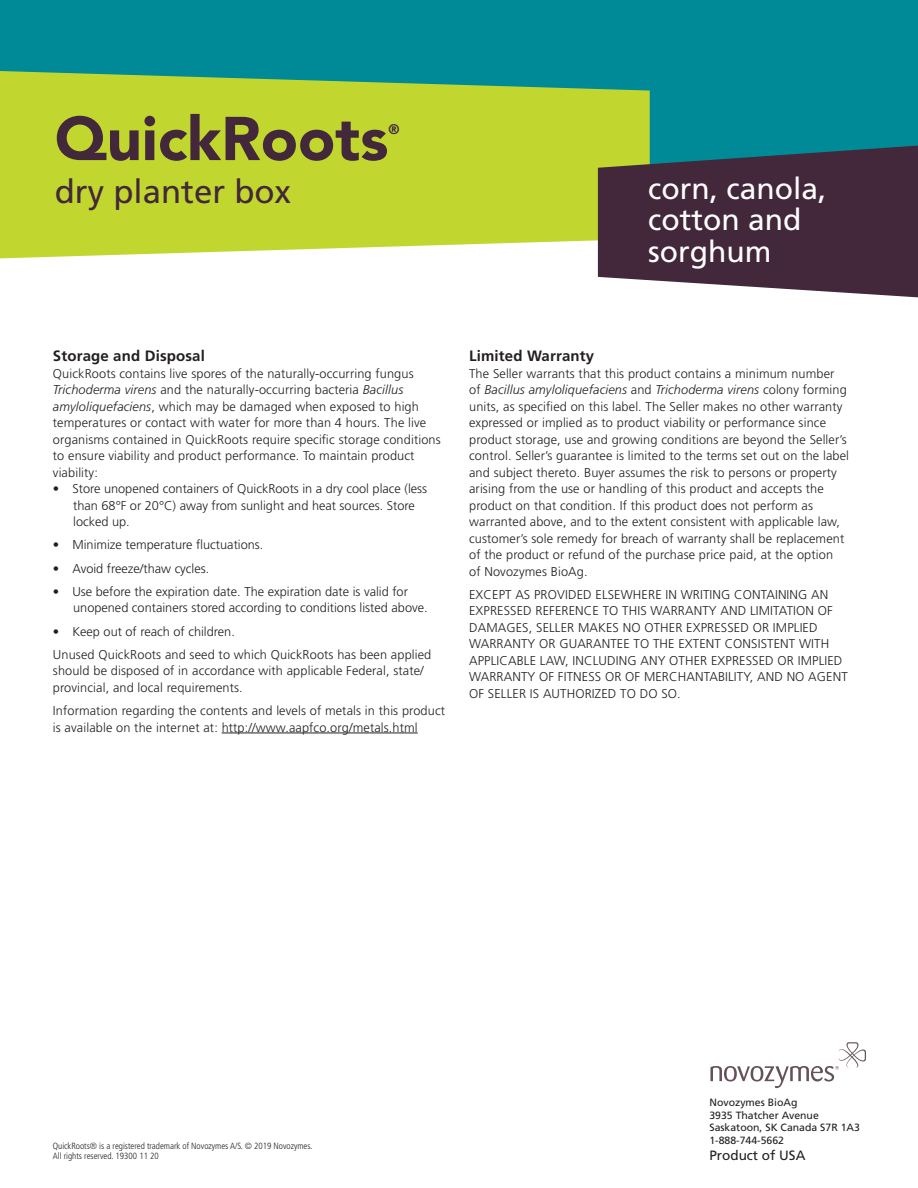
<style>
.page{position:relative;width:918px;height:1188px;background:#fff}
.page>*{position:absolute;margin:0;border:0;box-sizing:border-box;transform-origin:0 0}
.t1{font:900 61.05px "Avenir";color:#43273a}
.t2{font:33px "Frutiger LT Std";color:#43273a}
.t3{font:30px "Frutiger LT Std";color:#fff}
.Heading_1{font:700 15px "Frutiger LT Std";letter-spacing:.01em;color:#231f20}
.t4{font:900 13.8px "Avenir";color:#43273a}
.t5{font:13.5px "Frutiger LT Std";color:#231f20}
.NZ_Body{font:300 12.75px/16.5px "Frutiger LT Std";letter-spacing:.01em;color:#231f20}
.NZ_bullets{font:300 12.75px/16.5px "Frutiger LT Std";color:#231f20}
.t6{font:10.5px "Frutiger LT Std";color:#231f20}
.NZ_footnote{font:300 condensed 9px/10.5px "Frutiger LT Std";color:#231f20}
.s1{font-style:italic}
</style>
<div class="page">
<div style="left:0;top:0;width:918px;height:210px;background:#008996"></div>
<svg style="left:0;top:71px;width:650px;height:187px;fill:#c1d72f"></svg>
<svg style="left:598px;top:146px;width:320px;height:151px;fill:#43273a"></svg>
<hr style="left:222px;top:733px;width:196px;height:1px;background:#231f20">
<svg style="left:710px;top:1042px;width:156px;height:46px"></svg>
<p class="t1" style="left:55px;top:102px;width:335px">QuickRoots</p>
<p class="t4" style="left:388px;top:121px;width:13px">®</p>
<p class="t2" style="left:55px;top:172px;width:238px">dry planter box</p>
<p class="t3" style="left:648px;top:171px;width:180px">corn, canola,</p>
<p class="t3" style="left:648px;top:202px;width:155px">cotton and</p>
<p class="t3" style="left:648px;top:234px;width:125px">sorghum</p>
<p class="Heading_1" style="left:53px;top:347px;width:154px">Storage and Disposal</p>
<p class="NZ_Body" style="left:53px;top:365px;width:389px">QuickRoots contains live spores of the naturally-occurring fungus <span class="s1">Trichoderma virens</span> and the naturally-occurring bacteria <span class="s1">Bacillus amyloliquefaciens</span>, which may be damaged when exposed to high temperatures or contact with water for more than 4 hours. The live organisms contained in QuickRoots require specific storage conditions to ensure viability and product performance. To maintain product viability:</p>
<p class="NZ_bullets" style="left:73px;top:481px;width:355px;text-indent:-20px">• Store unopened containers of QuickRoots in a dry cool place (less than 68°F or 20°C) away from sunlight and heat sources. Store locked up.</p>
<p class="NZ_bullets" style="left:53px;top:537px;width:212px">• Minimize temperature fluctuations.</p>
<p class="NZ_bullets" style="left:53px;top:560px;width:158px">• Avoid freeze/thaw cycles.</p>
<p class="NZ_bullets" style="left:73px;top:583px;width:356px;text-indent:-20px">• Use before the expiration date. The expiration date is valid for unopened containers stored according to conditions listed above.</p>
<p class="NZ_bullets" style="left:53px;top:623px;width:183px">• Keep out of reach of children.</p>
<p class="NZ_Body" style="left:53px;top:646px;width:380px">Unused QuickRoots and seed to which QuickRoots has been applied should be disposed of in accordance with applicable Federal, state/ provincial, and local requirements.</p>
<p class="NZ_Body" style="left:53px;top:703px;width:394px">Information regarding the contents and levels of metals in this product is available on the internet at: http://www.aapfco.org/metals.html</p>
<p class="Heading_1" style="left:469px;top:347px;width:127px">Limited Warranty</p>
<p class="NZ_Body" style="left:469px;top:365px;width:382px">The Seller warrants that this product contains a minimum number of <span class="s1">Bacillus amyloliquefaciens</span> and <span class="s1">Trichoderma virens</span> colony forming units, as specified on this label. The Seller makes no other warranty expressed or implied as to product viability or performance since product storage, use and growing conditions are beyond the Seller’s control. Seller’s guarantee is limited to the terms set out on the label and subject thereto. Buyer assumes the risk to persons or property arising from the use or handling of this product and accepts the product on that condition. If this product does not perform as warranted above, and to the extent consistent with applicable law, customer’s sole remedy for breach of warranty shall be replacement of the product or refund of the purchase price paid, at the option<br>of Novozymes BioAg.</p>
<p class="NZ_Body" style="left:469px;top:586px;width:380px">EXCEPT AS PROVIDED ELSEWHERE IN WRITING CONTAINING AN EXPRESSED REFERENCE TO THIS WARRANTY AND LIMITATION OF DAMAGES, SELLER MAKES NO OTHER EXPRESSED OR IMPLIED WARRANTY OR GUARANTEE TO THE EXTENT CONSISTENT WITH APPLICABLE LAW, INCLUDING ANY OTHER EXPRESSED OR IMPLIED WARRANTY OF FITNESS OR OF MERCHANTABILITY, AND NO AGENT OF SELLER IS AUTHORIZED TO DO SO.</p>
<p class="NZ_footnote" style="left:53px;top:1141px;width:261px">QuickRoots® is a registered trademark of Novozymes A/S. © 2019 Novozymes.<br>All rights reserved. 19300 11 20</p>
<p class="t6" style="left:709px;top:1096px;width:90px">Novozymes BioAg</p>
<p class="t6" style="left:709px;top:1109px;width:111px">3935 Thatcher Avenue</p>
<p class="t6" style="left:709px;top:1122px;width:152px">Saskatoon, SK Canada S7R 1A3</p>
<p class="t6" style="left:709px;top:1134px;width:76px">1-888-744-5662</p>
<p class="t5" style="left:709px;top:1148px;width:97px">Product of USA</p>
</div>
